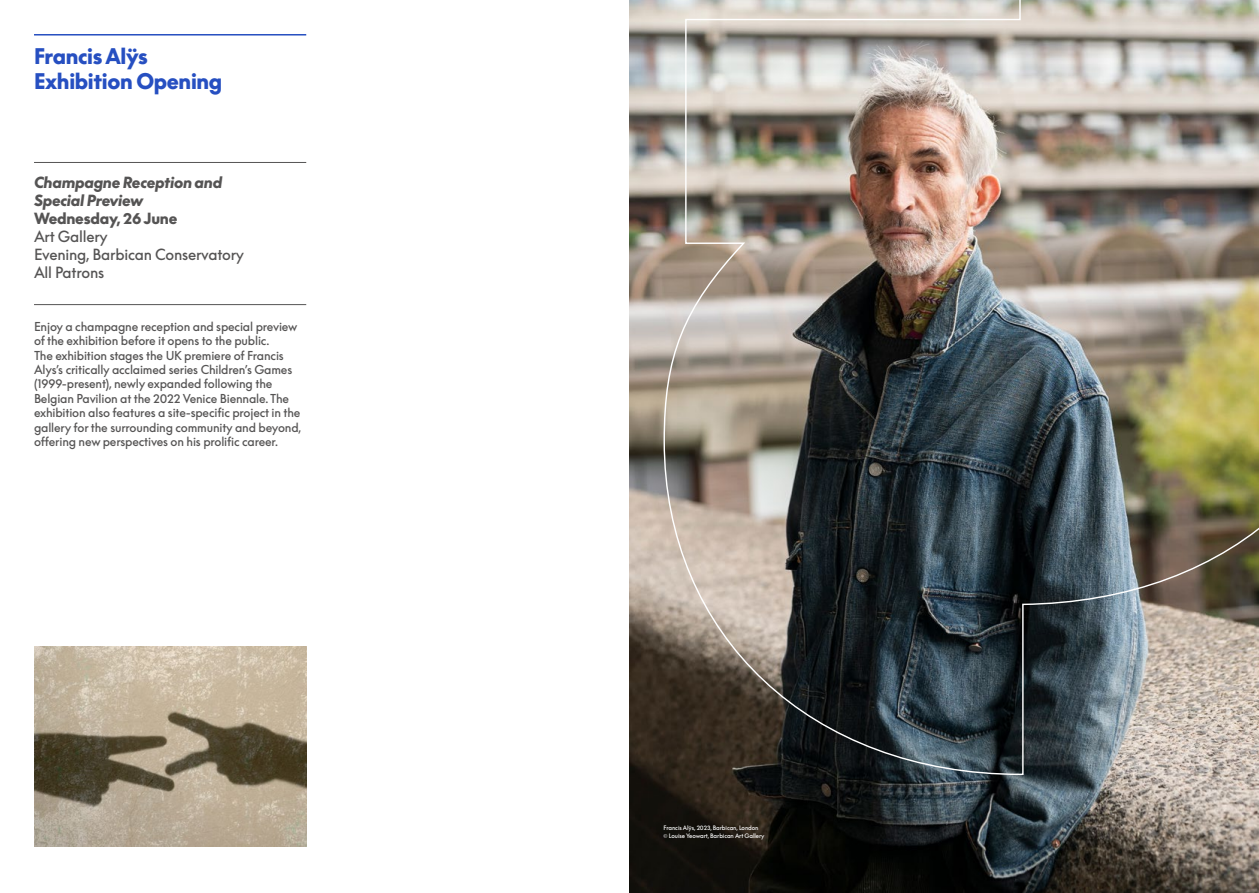
<style>
.page{position:relative;width:1259px;height:893px;background:#fff}
.page>*{position:absolute;margin:0;border:0;box-sizing:border-box;transform-origin:0 0}
.t1{font:900 21px/25.2px "Supreme LL";letter-spacing:-.015em;color:#264fc1}
.t2{font:15px/18px "Supreme LL";letter-spacing:-.015em;color:#555454}
.t3{font:italic 900 15px/18px "Supreme LL";letter-spacing:-.015em;color:#555454}
.t4{font:900 15px "Supreme LL";letter-spacing:-.015em;color:#555454}
.t5{font:12px/14.4px "Supreme LL";letter-spacing:-.015em;color:#555454}
.t6{font:6px/7.5px "Supreme LL";letter-spacing:-.015em;color:#fff}
.s1{font-family:"Myriad Pro"}
</style>
<div class="page">
<img style="left:629px;top:0;width:630px;height:893px">
<hr style="left:34px;top:34px;width:272px;height:2px;background:#264fc1">
<hr style="left:34px;top:162px;width:272px;height:1px;background:#555454">
<hr style="left:34px;top:304px;width:272px;height:1px;background:#555454">
<img style="left:663px;top:0;width:596px;height:776px">
<img style="left:34px;top:647px;width:272px;height:199px">
<h1 class="t1" style="left:34px;top:44px;width:190px">Francis Alÿs<br>Exhibition Opening</h1>
<p class="t3" style="left:34px;top:174px;width:190px">Champagne Reception and<br>Special Preview</p>
<p class="t4" style="left:34px;top:210px;width:145px">Wednesday, 26 June</p>
<p class="t2" style="left:34px;top:228px;width:212px">Art Gallery<br>Evening, Barbican Conservatory<br>All Patrons</p>
<p class="t5" style="left:34px;top:319px;width:269px">Enjoy a champagne reception and special preview of the exhibition before it opens to the public.<br>The exhibition stages the UK premiere of Francis Alys’s critically acclaimed series Children’s Games (1999-present), newly expanded following the Belgian Pavilion at the 2022 Venice Biennale. The exhibition also features a site-specific project in the gallery for the surrounding community and beyond, offering new perspectives on his prolific career.</p>
<p class="t6" style="left:663px;top:825px;width:102px">Francis Alÿs, 2023, Barbican, London<br><span class="s1">©</span> Louise Yeowart, Barbican Art Gallery</p>
</div>
